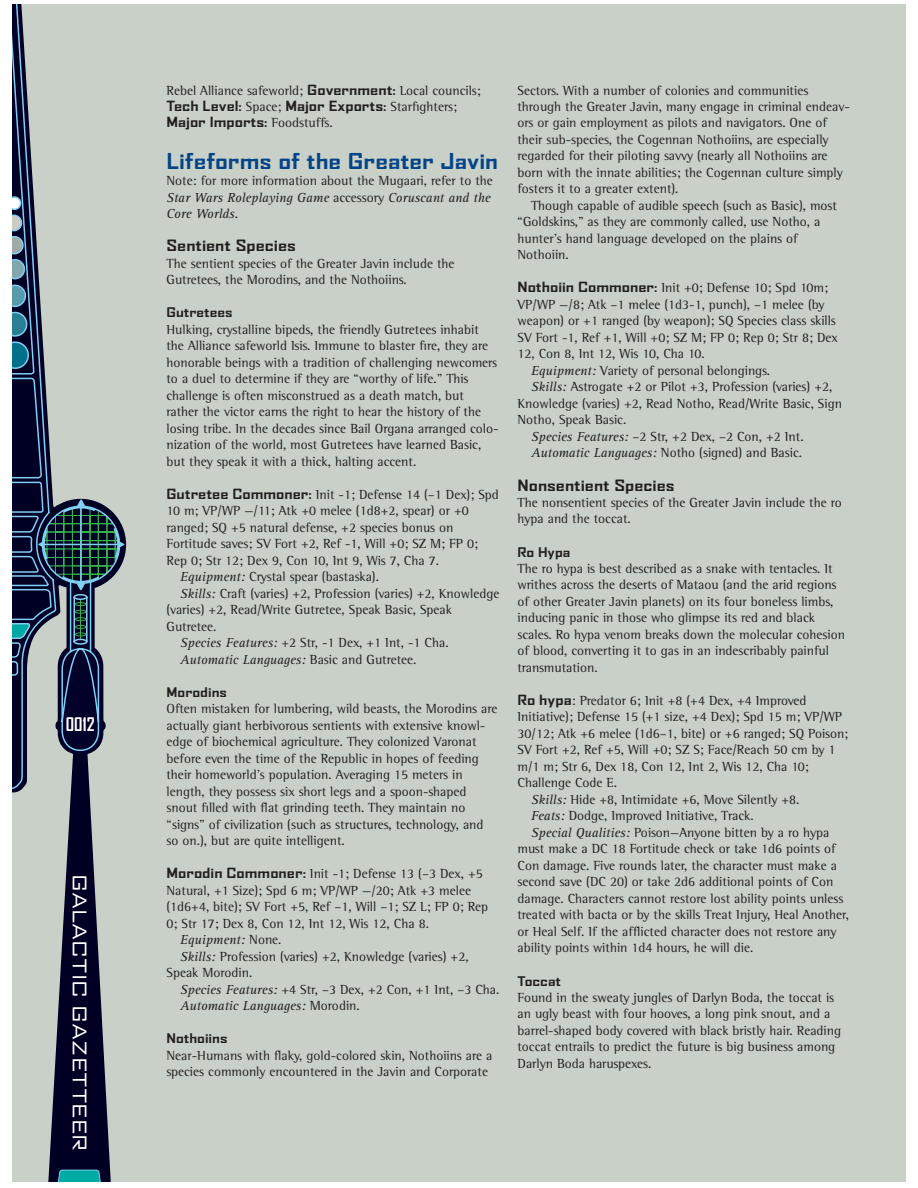
<style>
.page{position:relative;width:918px;height:1188px;background:#fff}
.page>*{position:absolute;margin:0;border:0;box-sizing:border-box;transform-origin:0 0}
.t1{font:700 expanded 21px "Agency FB";color:#034387}
.t2{font:expanded 18px "Agency FB";color:#fff}
.t3{font:700 18px "Agency FB";color:#fff}
.t4{font:700 expanded 15px "Agency FB";color:#231f1f}
.t5{font:13.5px/16.5px "Rotis Semi Serif";color:#231f1f}
.t6{font:italic 13.5px/16.5px "Rotis Serif";color:#231f1f}
.t7{font:700 expanded 13.5px/16.5px "Agency FB";color:#231f1f}
.t8{font:700 expanded 12.75px "Agency FB";color:#231f1f}
.s1{font-family:"Agency FB";font-weight:700;font-stretch:expanded}
.s2{font-family:"Rotis Semi Serif";font-weight:400;font-stretch:normal}
.s3{font-family:"Rotis Semi Serif";font-style:normal}
.s4{font-family:"Rotis Serif";font-style:italic}
</style>
<div class="page">
<div style="left:12px;top:4px;width:894px;height:1178px;background:#c8d0c7"></div>
<svg style="left:12px;top:4px;width:113px;height:1178px"></svg>
<h2 class="t3" style="left:66px;top:718px;width:30px">0012</h2>
<h2 class="t2" style="left:86px;top:874px;width:279px;rotate:90deg">GALACTIC GAZETTEER</h2>
<p class="t5" style="left:166px;top:83px;width:316px">Rebel Alliance safeworld; <span class="s1">Government:</span> Local councils;</p>
<p class="t7" style="left:166px;top:99px;width:292px">Tech Level: <span class="s2">Space;</span> Major Exports: <span class="s2">Starfighters;<br></span>Major Imports: <span class="s2">Foodstuffs.</span></p>
<h1 class="t1" style="left:166px;top:153px;width:333px">Lifeforms of the Greater Javin</h1>
<p class="t5" style="left:166px;top:174px;width:328px">Note: for more information about the Mugaari, refer to the</p>
<p class="t6" style="left:166px;top:190px;width:326px">Star Wars Roleplaying Game <span class="s3">accessory</span> Coruscant and the<br>Core Worlds<span class="s3">.</span></p>
<p class="t4" style="left:166px;top:240px;width:131px">Sentient Species</p>
<p class="t5" style="left:166px;top:256px;width:290px">The sentient species of the Greater Javin include the<br>Gutretees, the Morodins, and the Nothoiins.</p>
<p class="t8" style="left:166px;top:308px;width:68px">Gutretees</p>
<p class="t5" style="left:166px;top:322px;width:334px">Hulking, crystalline bipeds, the friendly Gutretees inhabit the Alliance safeworld Isis. Immune to blaster fire, they are honorable beings with a tradition of challenging newcomers to a duel to determine if they are “worthy of life.” This challenge is often misconstrued as a death match, but rather the victor earns the right to hear the history of the losing tribe. In the decades since Bail Organa arranged colo&shy;nization of the world, most Gutretees have learned Basic, but they speak it with a thick, halting accent.</p>
<p class="t5" style="left:166px;top:487px;width:334px"><span class="s1">Gutretee Commoner:</span> Init -1; Defense 14 (–1 Dex); Spd</p>
<p class="t5" style="left:166px;top:504px;width:304px">10 m; VP/WP —/11; Atk +0 melee (1d8+2, spear) or +0</p>
<p class="t5" style="left:166px;top:520px;width:288px">ranged; SQ +5 natural defense, +2 species bonus on</p>
<p class="t5" style="left:166px;top:537px;width:313px">Fortitude saves; SV Fort +2, Ref -1, Will +0; SZ M; FP 0;</p>
<p class="t5" style="left:166px;top:553px;width:274px">Rep 0; Str 12; Dex 9, Con 10, Int 9, Wis 7, Cha 7.</p>
<p class="t5" style="left:180px;top:570px;width:200px"><span class="s4">Equipment:</span> Crystal spear (bastaska).</p>
<p class="t5" style="left:180px;top:586px;width:321px"><span class="s4">Skills:</span> Craft (varies) +2, Profession (varies) +2, Knowledge</p>
<p class="t5" style="left:166px;top:603px;width:287px">(varies) +2, Read/Write Gutretee, Speak Basic, Speak</p>
<p class="t5" style="left:166px;top:619px;width:52px">Gutretee.</p>
<p class="t5" style="left:180px;top:636px;width:270px"><span class="s4">Species Features:</span> +2 Str, -1 Dex, +1 Int, -1 Cha.</p>
<p class="t6" style="left:180px;top:652px;width:238px">Automatic Languages: <span class="s3">Basic and Gutretee.</span></p>
<p class="t8" style="left:166px;top:687px;width:62px">Morodins</p>
<p class="t5" style="left:166px;top:702px;width:332px">Often mistaken for lumbering, wild beasts, the Morodins are actually giant herbivorous sentients with extensive knowl&shy;edge of biochemical agriculture. They colonized Varonat before even the time of the Republic in hopes of feeding their homeworld’s population. Averaging 15 meters in length, they possess six short legs and a spoon-shaped snout filled with flat grinding teeth. They maintain no “signs” of civilization (such as structures, technology, and so on.), but are quite intelligent.</p>
<p class="t5" style="left:166px;top:867px;width:323px"><span class="s1">Morodin Commoner:</span> Init -1; Defense 13 (–3 Dex, +5<br>Natural, +1 Size); Spd 6 m; VP/WP —/20; Atk +3 melee (1d6+4, bite); SV Fort +5, Ref –1, Will –1; SZ L; FP 0; Rep 0; Str 17; Dex 8, Con 12, Int 12, Wis 12, Cha 8.</p>
<p class="t6" style="left:180px;top:933px;width:103px">Equipment: <span class="s3">None.</span></p>
<p class="t5" style="left:166px;top:949px;width:304px;text-indent:14px"><span class="s4">Skills:</span> Profession (varies) +2, Knowledge (varies) +2,<br>Speak Morodin.</p>
<p class="t5" style="left:180px;top:982px;width:321px"><span class="s4">Species Features:</span> +4 Str, –3 Dex, +2 Con, +1 Int, –3 Cha.</p>
<p class="t6" style="left:180px;top:999px;width:181px">Automatic Languages: <span class="s3">Morodin.</span></p>
<p class="t8" style="left:166px;top:1034px;width:62px">Nothoiins</p>
<p class="t5" style="left:166px;top:1048px;width:327px">Near-Humans with flaky, gold-colored skin, Nothoiins are a species commonly encountered in the Javin and Corporate</p>
<p class="t5" style="left:518px;top:83px;width:334px">Sectors. With a number of colonies and communities through the Greater Javin, many engage in criminal endeav&shy;ors or gain employment as pilots and navigators. One of their sub-species, the Cogennan Nothoiins, are especially regarded for their piloting savvy (nearly all Nothoiins are born with the innate abilities; the Cogennan culture simply fosters it to a greater extent).</p>
<p class="t5" style="left:518px;top:198px;width:321px;text-indent:14px">Though capable of audible speech (such as Basic), most “Goldskins,” as they are commonly called, use Notho, a hunter’s hand language developed on the plains of Nothoiin.</p>
<p class="t5" style="left:518px;top:281px;width:312px"><span class="s1">Nothoiin Commoner:</span> Init +0; Defense 10; Spd 10m;</p>
<p class="t5" style="left:518px;top:297px;width:309px">VP/WP —/8; Atk –1 melee (1d3-1, punch), –1 melee (by</p>
<p class="t5" style="left:518px;top:314px;width:320px">weapon) or +1 ranged (by weapon); SQ Species class skills</p>
<p class="t5" style="left:518px;top:330px;width:322px">SV Fort -1, Ref +1, Will +0; SZ M; FP 0; Rep 0; Str 8; Dex</p>
<p class="t5" style="left:518px;top:347px;width:189px">12, Con 8, Int 12, Wis 10, Cha 10.</p>
<p class="t5" style="left:531px;top:363px;width:241px"><span class="s4">Equipment:</span> Variety of personal belongings.</p>
<p class="t5" style="left:531px;top:380px;width:303px"><span class="s4">Skills:</span> Astrogate +2 or Pilot +3, Profession (varies) +2,</p>
<p class="t5" style="left:518px;top:396px;width:326px">Knowledge (varies) +2, Read Notho, Read/Write Basic, Sign</p>
<p class="t5" style="left:518px;top:413px;width:110px">Notho, Speak Basic.</p>
<p class="t5" style="left:531px;top:429px;width:274px"><span class="s4">Species Features:</span> –2 Str, +2 Dex, –2 Con, +2 Int.</p>
<p class="t5" style="left:531px;top:446px;width:273px"><span class="s4">Automatic Languages:</span> Notho (signed) and Basic.</p>
<p class="t4" style="left:518px;top:480px;width:159px">Nonsentient Species</p>
<p class="t5" style="left:518px;top:495px;width:326px">The nonsentient species of the Greater Javin include the ro hypa and the toccat.</p>
<p class="t8" style="left:518px;top:547px;width:54px">Ro Hypa</p>
<p class="t5" style="left:518px;top:561px;width:329px">The ro hypa is best described as a snake with tentacles. It writhes across the deserts of Mataou (and the arid regions of other Greater Javin planets) on its four boneless limbs, inducing panic in those who glimpse its red and black scales. Ro hypa venom breaks down the molecular cohesion of blood, converting it to gas in an indescribably painful transmutation.</p>
<p class="t5" style="left:518px;top:693px;width:291px"><span class="s1">Ro hypa</span>: Predator 6; Init +8 (+4 Dex, +4 Improved</p>
<p class="t5" style="left:518px;top:710px;width:326px">Initiative); Defense 15 (+1 size, +4 Dex); Spd 15 m; VP/WP</p>
<p class="t5" style="left:518px;top:726px;width:332px">30/12; Atk +6 melee (1d6–1, bite) or +6 ranged; SQ Poison;</p>
<p class="t5" style="left:518px;top:743px;width:320px">SV Fort +2, Ref +5, Will +0; SZ S; Face/Reach 50 cm by 1</p>
<p class="t5" style="left:518px;top:759px;width:293px">m/1 m; Str 6, Dex 18, Con 12, Int 2, Wis 12, Cha 10;</p>
<p class="t5" style="left:518px;top:776px;width:101px">Challenge Code E.</p>
<p class="t5" style="left:531px;top:792px;width:270px"><span class="s4">Skills:</span> Hide +8, Intimidate +6, Move Silently +8.</p>
<p class="t5" style="left:531px;top:809px;width:224px"><span class="s4">Feats:</span> Dodge, Improved Initiative, Track.</p>
<p class="t5" style="left:531px;top:825px;width:300px"><span class="s4">Special Qualities:</span> Poison—Anyone bitten by a ro hypa</p>
<p class="t5" style="left:518px;top:842px;width:320px">must make a DC 18 Fortitude check or take 1d6 points of</p>
<p class="t5" style="left:518px;top:858px;width:321px">Con damage. Five rounds later, the character must make a</p>
<p class="t5" style="left:518px;top:875px;width:317px">second save (DC 20) or take 2d6 additional points of Con</p>
<p class="t5" style="left:518px;top:891px;width:328px">damage. Characters cannot restore lost ability points unless</p>
<p class="t5" style="left:518px;top:908px;width:333px">treated with bacta or by the skills Treat Injury, Heal Another,</p>
<p class="t5" style="left:518px;top:924px;width:321px">or Heal Self. If the afflicted character does not restore any</p>
<p class="t5" style="left:518px;top:941px;width:237px">ability points within 1d4 hours, he will die.</p>
<p class="t8" style="left:518px;top:976px;width:45px">Toccat</p>
<p class="t5" style="left:518px;top:990px;width:325px">Found in the sweaty jungles of Darlyn Boda, the toccat is an ugly beast with four hooves, a long pink snout, and a barrel-shaped body covered with black bristly hair. Reading toccat entrails to predict the future is big business among Darlyn Boda haruspexes.</p>
</div>
